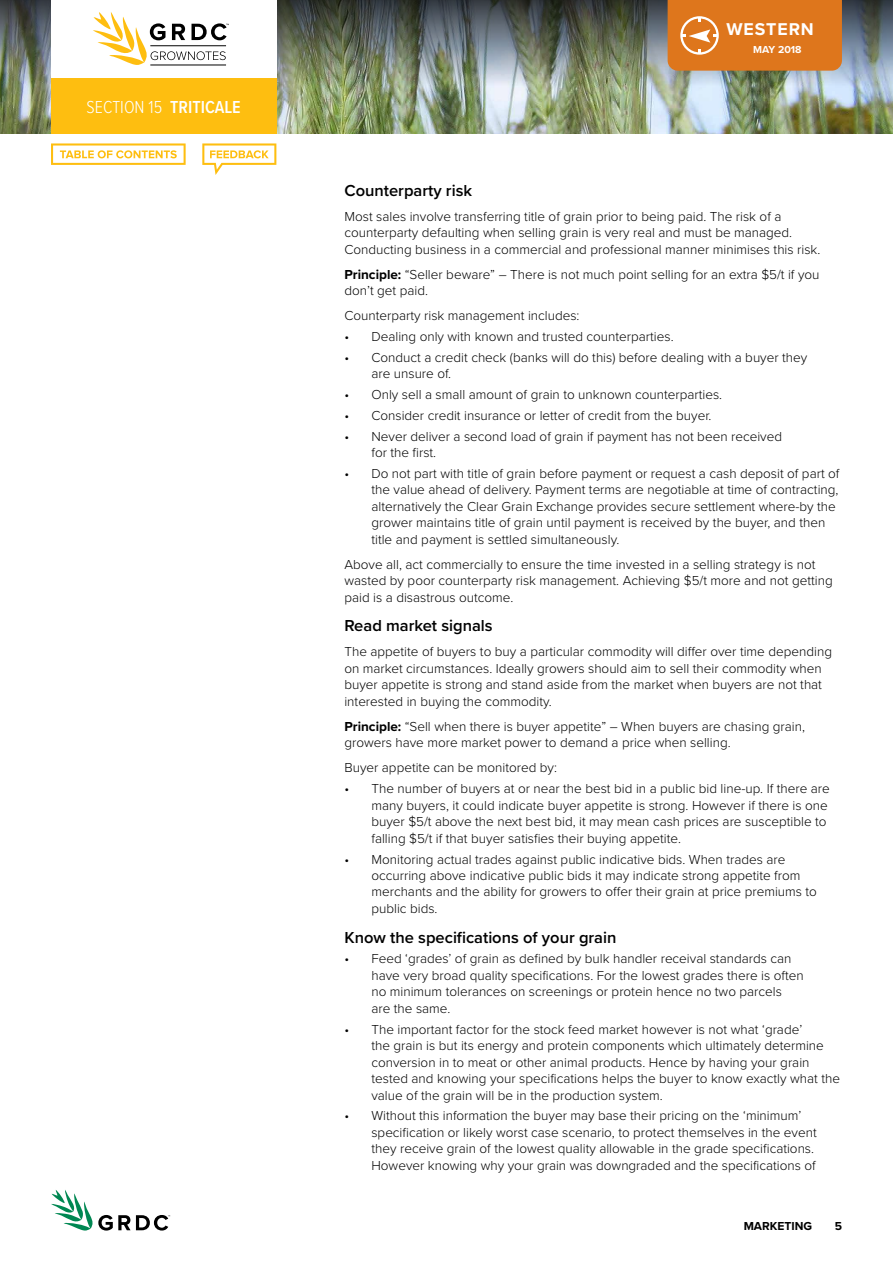
<style>
.page{position:relative;width:893px;height:1263px;background:#fff}
.page>*{position:absolute;margin:0;border:0;box-sizing:border-box;transform-origin:0 0}
.t1{font:300 18px "Proxima Nova Cond";color:#fff}
.t2{font:700 17.7px "Proxima Nova";letter-spacing:.05em;color:#fff}
.t3{font:600 16.5px "Proxima Nova";color:#000}
.t4{font:300 13.5px/16.5px "Proxima Nova";color:#000}
.t5{font:700 12px "Proxima Nova";color:#000}
.t6{font:700 10.5px "Proxima Nova";color:#fff}
.s1{font-weight:600}
.s2{font-weight:700}
</style>
<div class="page">
<img style="left:0;top:117px;width:893px;height:16px">
<img style="left:0;top:0;width:893px;height:117px">
<svg style="left:51px;top:1190px;width:119px;height:41px"></svg>
<div style="left:51px;top:0;width:225px;height:81px;background:#fff"></div>
<div style="left:51px;top:78px;width:225px;height:55px;background:#febe10"></div>
<div style="left:668px;top:0;width:174px;height:71px;background:#de761c"></div>
<hr style="left:150px;top:65px;width:76px;height:1px;background:#000">
<svg style="left:93px;top:12px;width:136px;height:53px"></svg>
<svg style="left:51px;top:143px;width:135px;height:22px"></svg>
<svg style="left:202px;top:143px;width:74px;height:32px"></svg>
<h1 class="t1" style="left:87px;top:94px;width:101px">SECTION 15 <span class="s1">TRITICALE</span></h1>
<h2 class="t2" style="left:726px;top:19px;width:89px">WESTERN</h2>
<p class="t6" style="left:753px;top:41px;width:50px">May 2018</p>
<p class="t3" style="left:344px;top:178px;width:129px">Counterparty risk</p>
<p class="t4" style="left:344px;top:207px;width:477px">Most sales involve transferring title of grain prior to being paid. The risk of a counterparty defaulting when selling grain is very real and must be managed.<br>Conducting business in a commercial and professional manner minimises this risk.</p>
<p class="t4" style="left:344px;top:265px;width:477px"><span class="s2">Principle:</span> “Seller beware” – There is not much point selling for an extra $5/t if you don’t get paid.</p>
<p class="t4" style="left:344px;top:307px;width:237px">Counterparty risk management includes:</p>
<p class="t4" style="left:344px;top:328px;width:331px">• Dealing only with known and trusted counterparties.</p>
<p class="t4" style="left:371px;top:348px;width:437px;text-indent:-27px">• Conduct a credit check (banks will do this) before dealing with a buyer they are unsure of.</p>
<p class="t4" style="left:344px;top:386px;width:379px">• Only sell a small amount of grain to unknown counterparties.</p>
<p class="t4" style="left:344px;top:406px;width:369px">• Consider credit insurance or letter of credit from the buyer.</p>
<p class="t4" style="left:371px;top:427px;width:412px;text-indent:-27px">• Never deliver a second load of grain if payment has not been received for the first.</p>
<p class="t4" style="left:371px;top:464px;width:470px;text-indent:-27px">• Do not part with title of grain before payment or request a cash deposit of part of the value ahead of delivery. Payment terms are negotiable at time of contracting, alternatively the Clear Grain Exchange provides secure settlement where-by the grower maintains title of grain until payment is received by the buyer, and then title and payment is settled simultaneously.</p>
<p class="t4" style="left:344px;top:555px;width:490px">Above all, act commercially to ensure the time invested in a selling strategy is not wasted by poor counterparty risk management. Achieving $5/t more and not getting paid is a disastrous outcome.</p>
<p class="t3" style="left:344px;top:614px;width:150px">Read market signals</p>
<p class="t4" style="left:344px;top:643px;width:489px">The appetite of buyers to buy a particular commodity will differ over time depending on market circumstances. Ideally growers should aim to sell their commodity when buyer appetite is strong and stand aside from the market when buyers are not that interested in buying the commodity.</p>
<p class="t4" style="left:344px;top:717px;width:462px"><span class="s2">Principle:</span> “Sell when there is buyer appetite” – When buyers are chasing grain, growers have more market power to demand a price when selling.</p>
<p class="t4" style="left:344px;top:759px;width:214px">Buyer appetite can be monitored by:</p>
<p class="t4" style="left:371px;top:780px;width:460px;text-indent:-27px">• The number of buyers at or near the best bid in a public bid line-up. If there are many buyers, it could indicate buyer appetite is strong. However if there is one buyer $5/t above the next best bid, it may mean cash prices are susceptible to falling $5/t if that buyer satisfies their buying appetite.</p>
<p class="t4" style="left:371px;top:850px;width:447px;text-indent:-27px">• Monitoring actual trades against public indicative bids. When trades are occurring above indicative public bids it may indicate strong appetite from merchants and the ability for growers to offer their grain at price premiums to public bids.</p>
<p class="t3" style="left:344px;top:925px;width:274px">Know the specifications of your grain</p>
<p class="t4" style="left:371px;top:950px;width:434px;text-indent:-27px">• Feed ‘grades’ of grain as defined by bulk handler receival standards can have very broad quality specifications. For the lowest grades there is often no minimum tolerances on screenings or protein hence no two parcels are the same.</p>
<p class="t4" style="left:371px;top:1020px;width:470px;text-indent:-27px">• The important factor for the stock feed market however is not what ‘grade’<br>the grain is but its energy and protein components which ultimately determine conversion in to meat or other animal products. Hence by having your grain tested and knowing your specifications helps the buyer to know exactly what the value of the grain will be in the production system.</p>
<p class="t4" style="left:371px;top:1107px;width:447px;text-indent:-27px">• Without this information the buyer may base their pricing on the ‘minimum’ specification or likely worst case scenario, to protect themselves in the event they receive grain of the lowest quality allowable in the grade specifications.<br>However knowing why your grain was downgraded and the specifications of</p>
<p class="t5" style="left:754px;top:1217px;width:58px">arketing</p>
<p class="t5" style="left:835px;top:1217px;width:9px">5</p>
</div>
